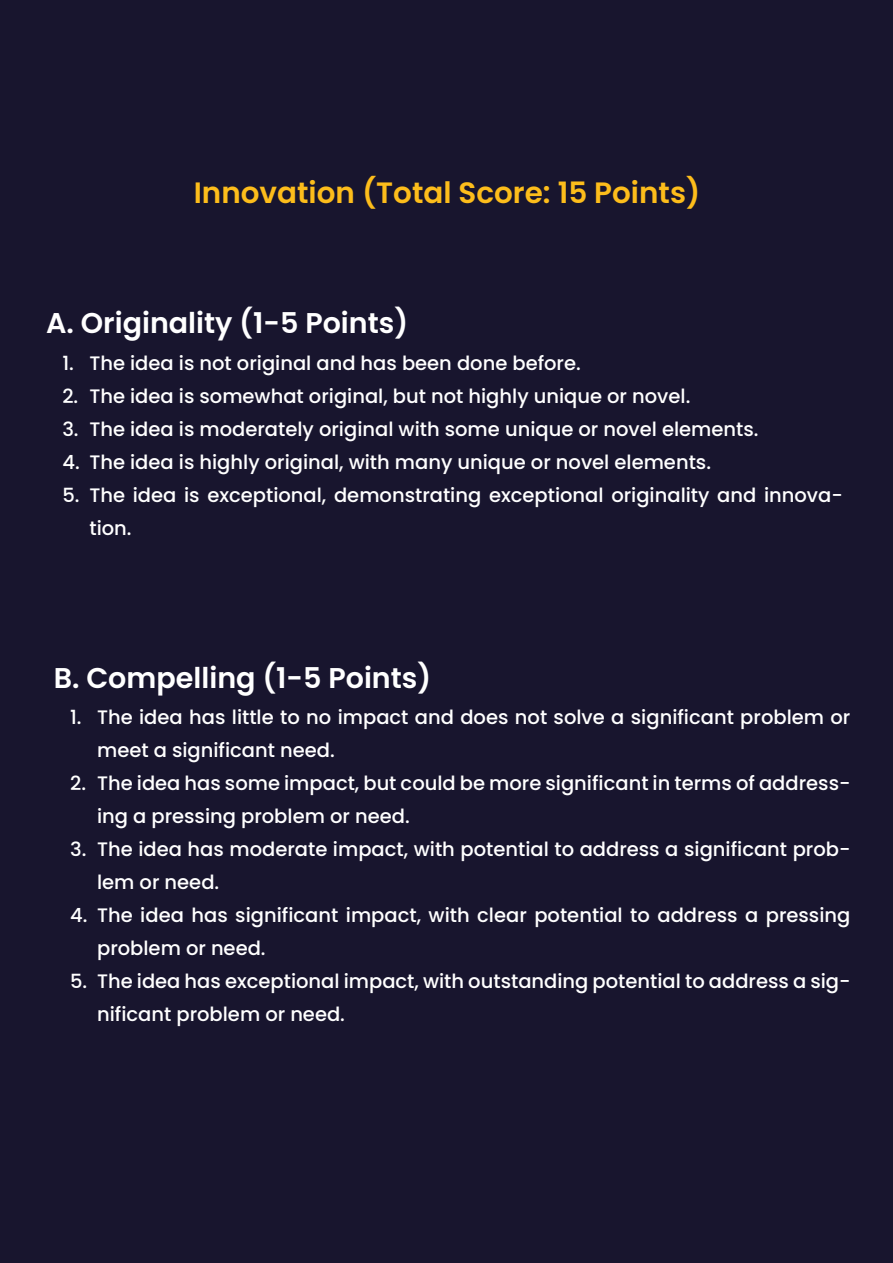
<style>
.page{position:relative;width:893px;height:1263px;background:#18152e}
.page>*{position:absolute;margin:0;border:0;box-sizing:border-box;transform-origin:0 0}
.t1{font:600 29.4px "Poppins";color:#fdbd1b}
.t2{font:600 28.5px "Poppins";color:#fff}
.t3{font:500 19.5px/33px "Poppins";color:#fff}
</style>
<div class="page">
<h1 class="t1" style="left:194px;top:176px;width:508px">Innovation (Total Score: 15 Points)</h1>
<h2 class="t2" style="left:46px;top:307px;width:364px">A. Originality (1-5 Points)</h2>
<p class="t3" style="left:62px;top:346px;width:520px">1. The idea is not original and has been done before.</p>
<p class="t3" style="left:62px;top:379px;width:629px">2. The idea is somewhat original, but not highly unique or novel.</p>
<p class="t3" style="left:62px;top:412px;width:698px">3. The idea is moderately original with some unique or novel elements.</p>
<p class="t3" style="left:62px;top:445px;width:650px">4. The idea is highly original, with many unique or novel elements.</p>
<p class="t3" style="left:89px;top:478px;width:755px;text-indent:-27px">5. The idea is exceptional, demonstrating exceptional originality and innova&shy;tion.</p>
<h2 class="t2" style="left:54px;top:661px;width:379px">B. Compelling (1-5 Points)</h2>
<p class="t3" style="left:97px;top:701px;width:755px;text-indent:-27px">1. The idea has little to no impact and does not solve a significant problem or meet a significant need.</p>
<p class="t3" style="left:97px;top:767px;width:755px;text-indent:-27px">2. The idea has some impact, but could be more significant in terms of address&shy;ing a pressing problem or need.</p>
<p class="t3" style="left:97px;top:832px;width:755px;text-indent:-27px">3. The idea has moderate impact, with potential to address a significant prob&shy;lem or need.</p>
<p class="t3" style="left:97px;top:898px;width:755px;text-indent:-27px">4. The idea has significant impact, with clear potential to address a pressing problem or need.</p>
<p class="t3" style="left:97px;top:964px;width:755px;text-indent:-27px">5. The idea has exceptional impact, with outstanding potential to address a sig&shy;nificant problem or need.</p>
</div>
